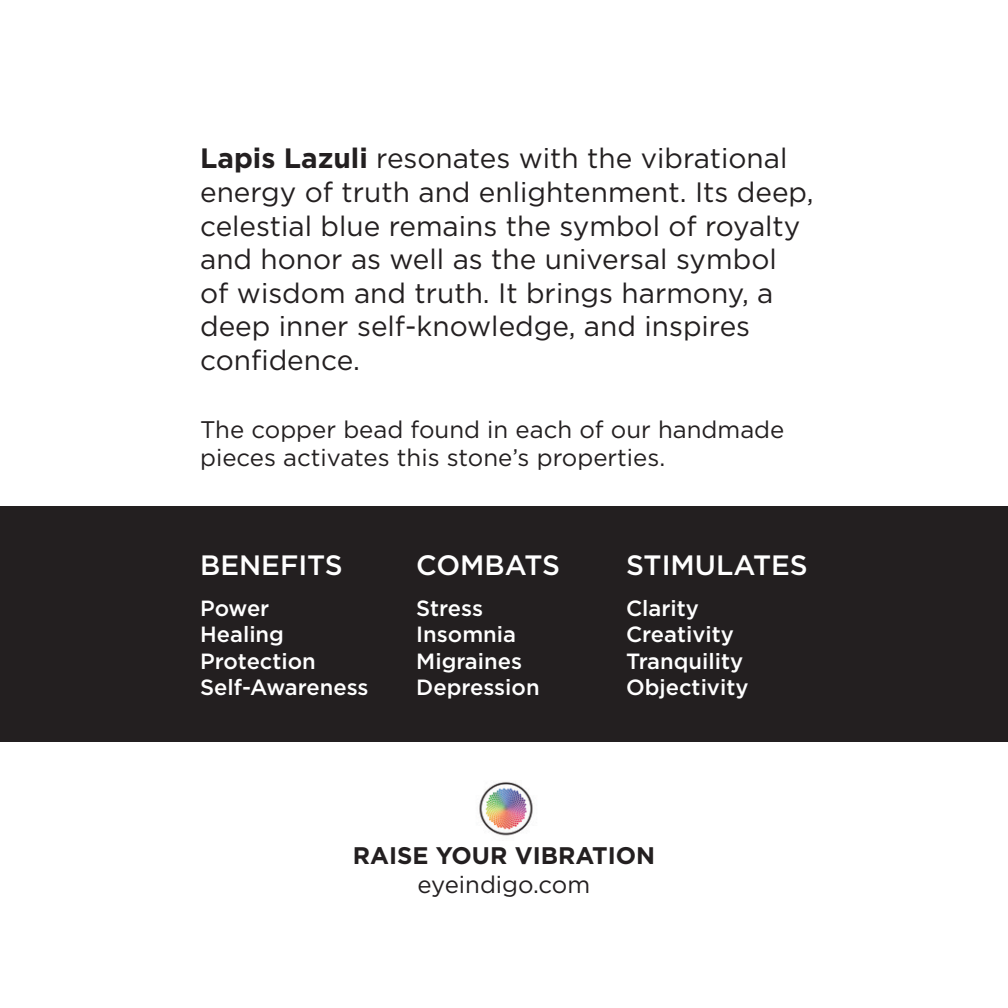
<style>
.page{position:relative;width:1008px;height:1008px;background:#fff}
.page>*{position:absolute;margin:0;border:0;box-sizing:border-box;transform-origin:0 0}
.t1{font:28px/33.6px "Gotham";color:#231f20}
.t2{font:500 28px "Gotham";color:#fff}
.t3{font:24px/28.8px "Gotham";color:#231f20}
.t4{font:700 24px "Gotham";color:#231f20}
.t5{font:500 22px/26.4px "Gotham";color:#fff}
.s1{font-weight:700}
</style>
<div class="page">
<img style="left:479px;top:781px;width:54px;height:55px">
<div style="left:0;top:506px;width:1008px;height:236px;background:#231f20"></div>
<p class="t1" style="left:200px;top:141px;width:615px"><span class="s1">Lapis Lazuli</span> resonates with the vibrational energy of truth and enlightenment. Its deep, celestial blue remains the symbol of royalty and honor as well as the universal symbol<br>of wisdom and truth. It brings harmony, a deep inner self-knowledge, and inspires confidence.</p>
<p class="t3" style="left:200px;top:414px;width:586px">The copper bead found in each of our handmade pieces activates this stone’s properties.</p>
<p class="t2" style="left:200px;top:547px;width:144px">BENEFITS</p>
<p class="t5" style="left:200px;top:595px;width:170px">Power<br>Healing<br>Protection<br>Self-Awareness</p>
<p class="t2" style="left:416px;top:547px;width:145px">COMBATS</p>
<p class="t5" style="left:416px;top:595px;width:125px">Stress<br>Insomnia<br>Migraines<br>Depression</p>
<p class="t2" style="left:626px;top:547px;width:183px">STIMULATES</p>
<p class="t5" style="left:626px;top:595px;width:124px">Clarity<br>Creativity<br>Tranquility<br>Objectivity</p>
<p class="t4" style="left:353px;top:839px;width:304px">RAISE YOUR VIBRATION</p>
<p class="t3" style="left:418px;top:869px;width:174px">eyeindigo.com</p>
</div>
